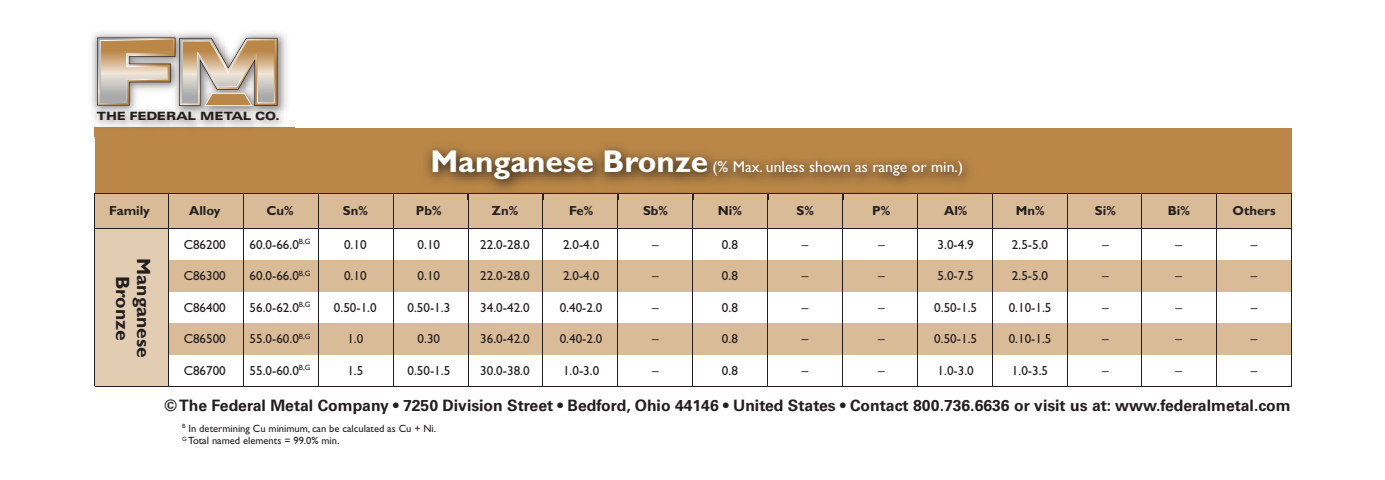
<style>
.page{position:relative;width:1385px;height:480px;background:#fff}
.page>*{position:absolute;margin:0;border:0;box-sizing:border-box;transform-origin:0 0}
.t1{font:700 19.25px/21px "Gill Sans";color:#231f20;text-align:center}
.t2{font:700 15.75px "Univers";color:#231f20}
.t3{font:15.75px "Gill Sans";color:#fff}
.t4{font:13.12px "Gill Sans";color:#231f20}
.t5{font:700 13.12px "Gill Sans";color:#231f20}
.t6{font:900 expanded 11.38px "Univers";letter-spacing:-.02em;color:#221e1f}
.t7{font:10.5px/12.6px "Gill Sans";color:#231f20}
.s1{font-weight:700;font-size:31.5px}
</style>
<div class="page">
<div style="left:95px;top:128px;width:1196px;height:71px;background:#ba8748"></div>
<div style="left:166px;top:260px;width:1125px;height:31px;background:#d9bb97"></div>
<div style="left:166px;top:323px;width:1125px;height:31px;background:#d9bb97"></div>
<div style="left:95px;top:228px;width:74px;height:158px;background:#e3cdb2"></div>
<div style="left:95px;top:193px;width:1196px;height:35px;background:#d9bb97"></div>
<hr style="left:168px;top:193px;width:1px;height:193px;background:#231f20">
<hr style="left:243px;top:193px;width:1px;height:193px;background:#231f20">
<hr style="left:318px;top:193px;width:1px;height:193px;background:#231f20">
<hr style="left:393px;top:193px;width:1px;height:193px;background:#231f20">
<hr style="left:468px;top:193px;width:1px;height:193px;background:#231f20">
<hr style="left:542px;top:193px;width:1px;height:193px;background:#231f20">
<hr style="left:617px;top:193px;width:1px;height:193px;background:#231f20">
<hr style="left:692px;top:193px;width:1px;height:193px;background:#231f20">
<hr style="left:767px;top:193px;width:1px;height:193px;background:#231f20">
<hr style="left:842px;top:193px;width:1px;height:193px;background:#231f20">
<hr style="left:917px;top:193px;width:1px;height:193px;background:#231f20">
<hr style="left:991px;top:193px;width:1px;height:193px;background:#231f20">
<hr style="left:1066px;top:193px;width:1px;height:193px;background:#231f20">
<hr style="left:1141px;top:193px;width:1px;height:193px;background:#231f20">
<hr style="left:1216px;top:193px;width:1px;height:193px;background:#231f20">
<hr style="left:95px;top:193px;width:1196px;height:1px;background:#231f20">
<hr style="left:95px;top:385px;width:1196px;height:1px;background:#231f20">
<hr style="left:95px;top:228px;width:1196px;height:1px;background:#231f20">
<hr style="left:94px;top:193px;width:1px;height:193px;background:#231f20">
<hr style="left:1291px;top:193px;width:1px;height:193px;background:#231f20">
<img style="left:416px;top:147px;width:566px;height:52px">
<img style="left:416px;top:193px;width:566px;height:1px">
<img style="left:92px;top:33px;width:202px;height:104px">
<img style="left:95px;top:128px;width:199px;height:9px">
<svg style="left:97px;top:37px;width:180px;height:69px;background:#c6b49e"></svg>
<p class="t6" style="left:97px;top:112px;width:184px">THE FEDERAL METAL CO.</p>
<p class="t3" style="left:430px;top:162px;width:534px"><span class="s1">Manganese Bronze</span> (% Max. unless shown as range or min.)</p>
<p class="t5" style="left:109px;top:206px;width:42px">Family</p>
<p class="t5" style="left:189px;top:206px;width:33px">Alloy</p>
<p class="t5" style="left:266px;top:206px;width:29px">Cu%</p>
<p class="t5" style="left:343px;top:206px;width:27px">Sn%</p>
<p class="t5" style="left:416px;top:206px;width:27px">Pb%</p>
<p class="t5" style="left:492px;top:206px;width:28px">Zn%</p>
<p class="t5" style="left:569px;top:206px;width:26px">Fe%</p>
<p class="t5" style="left:643px;top:206px;width:27px">Sb%</p>
<p class="t5" style="left:718px;top:206px;width:26px">Ni%</p>
<p class="t5" style="left:796px;top:206px;width:19px">S%</p>
<p class="t5" style="left:872px;top:206px;width:20px">P%</p>
<p class="t5" style="left:944px;top:206px;width:25px">Al%</p>
<p class="t5" style="left:1016px;top:206px;width:30px">Mn%</p>
<p class="t5" style="left:1095px;top:206px;width:22px">Si%</p>
<p class="t5" style="left:1168px;top:206px;width:24px">Bi%</p>
<p class="t5" style="left:1232px;top:206px;width:45px">Others</p>
<p class="t4" style="left:184px;top:240px;width:44px">C86200</p>
<p class="t4" style="left:250px;top:240px;width:63px">60.0-66.0<sup>B,G</sup></p>
<p class="t4" style="left:344px;top:240px;width:24px">0.10</p>
<p class="t4" style="left:417px;top:240px;width:24px">0.10</p>
<p class="t4" style="left:480px;top:240px;width:51px">22.0-28.0</p>
<p class="t4" style="left:563px;top:240px;width:38px">2.0-4.0</p>
<p class="t4" style="left:652px;top:240px;width:8px">–</p>
<p class="t4" style="left:722px;top:240px;width:17px">0.8</p>
<p class="t4" style="left:802px;top:240px;width:8px">–</p>
<p class="t4" style="left:878px;top:240px;width:8px">–</p>
<p class="t4" style="left:937px;top:240px;width:38px">3.0-4.9</p>
<p class="t4" style="left:1012px;top:240px;width:38px">2.5-5.0</p>
<p class="t4" style="left:1102px;top:240px;width:8px">–</p>
<p class="t4" style="left:1175px;top:240px;width:8px">–</p>
<p class="t4" style="left:1251px;top:240px;width:8px">–</p>
<p class="t4" style="left:184px;top:271px;width:44px">C86300</p>
<p class="t4" style="left:250px;top:271px;width:63px">60.0-66.0<sup>B,G</sup></p>
<p class="t4" style="left:344px;top:271px;width:24px">0.10</p>
<p class="t4" style="left:417px;top:271px;width:24px">0.10</p>
<p class="t4" style="left:480px;top:271px;width:51px">22.0-28.0</p>
<p class="t4" style="left:563px;top:271px;width:38px">2.0-4.0</p>
<p class="t4" style="left:652px;top:271px;width:8px">–</p>
<p class="t4" style="left:722px;top:271px;width:17px">0.8</p>
<p class="t4" style="left:802px;top:271px;width:8px">–</p>
<p class="t4" style="left:878px;top:271px;width:8px">–</p>
<p class="t4" style="left:937px;top:271px;width:38px">5.0-7.5</p>
<p class="t4" style="left:1012px;top:271px;width:38px">2.5-5.0</p>
<p class="t4" style="left:1102px;top:271px;width:8px">–</p>
<p class="t4" style="left:1175px;top:271px;width:8px">–</p>
<p class="t4" style="left:1251px;top:271px;width:8px">–</p>
<p class="t4" style="left:184px;top:303px;width:44px">C86400</p>
<p class="t4" style="left:250px;top:303px;width:63px">56.0-62.0<sup>B,G</sup></p>
<p class="t4" style="left:334px;top:303px;width:44px">0.50-1.0</p>
<p class="t4" style="left:407px;top:303px;width:44px">0.50-1.3</p>
<p class="t4" style="left:480px;top:303px;width:51px">34.0-42.0</p>
<p class="t4" style="left:560px;top:303px;width:44px">0.40-2.0</p>
<p class="t4" style="left:652px;top:303px;width:8px">–</p>
<p class="t4" style="left:722px;top:303px;width:17px">0.8</p>
<p class="t4" style="left:802px;top:303px;width:8px">–</p>
<p class="t4" style="left:878px;top:303px;width:8px">–</p>
<p class="t4" style="left:934px;top:303px;width:44px">0.50-1.5</p>
<p class="t4" style="left:1008px;top:303px;width:44px">0.10-1.5</p>
<p class="t4" style="left:1102px;top:303px;width:8px">–</p>
<p class="t4" style="left:1175px;top:303px;width:8px">–</p>
<p class="t4" style="left:1251px;top:303px;width:8px">–</p>
<p class="t4" style="left:184px;top:334px;width:44px">C86500</p>
<p class="t4" style="left:250px;top:334px;width:63px">55.0-60.0<sup>B,G</sup></p>
<p class="t4" style="left:347px;top:334px;width:17px">1.0</p>
<p class="t4" style="left:417px;top:334px;width:24px">0.30</p>
<p class="t4" style="left:480px;top:334px;width:51px">36.0-42.0</p>
<p class="t4" style="left:560px;top:334px;width:44px">0.40-2.0</p>
<p class="t4" style="left:652px;top:334px;width:8px">–</p>
<p class="t4" style="left:722px;top:334px;width:17px">0.8</p>
<p class="t4" style="left:802px;top:334px;width:8px">–</p>
<p class="t4" style="left:878px;top:334px;width:8px">–</p>
<p class="t4" style="left:934px;top:334px;width:44px">0.50-1.5</p>
<p class="t4" style="left:1008px;top:334px;width:44px">0.10-1.5</p>
<p class="t4" style="left:1102px;top:334px;width:8px">–</p>
<p class="t4" style="left:1175px;top:334px;width:8px">–</p>
<p class="t4" style="left:1251px;top:334px;width:8px">–</p>
<p class="t4" style="left:184px;top:366px;width:44px">C86700</p>
<p class="t4" style="left:250px;top:366px;width:63px">55.0-60.0<sup>B,G</sup></p>
<p class="t4" style="left:347px;top:366px;width:17px">1.5</p>
<p class="t4" style="left:407px;top:366px;width:44px">0.50-1.5</p>
<p class="t4" style="left:480px;top:366px;width:51px">30.0-38.0</p>
<p class="t4" style="left:563px;top:366px;width:38px">1.0-3.0</p>
<p class="t4" style="left:652px;top:366px;width:8px">–</p>
<p class="t4" style="left:722px;top:366px;width:17px">0.8</p>
<p class="t4" style="left:802px;top:366px;width:8px">–</p>
<p class="t4" style="left:878px;top:366px;width:8px">–</p>
<p class="t4" style="left:937px;top:366px;width:38px">1.0-3.0</p>
<p class="t4" style="left:1012px;top:366px;width:38px">1.0-3.5</p>
<p class="t4" style="left:1102px;top:366px;width:8px">–</p>
<p class="t4" style="left:1175px;top:366px;width:8px">–</p>
<p class="t4" style="left:1251px;top:366px;width:8px">–</p>
<p class="t1" style="left:152px;top:258px;width:101px;rotate:90deg">Manganese<br>Bronze</p>
<p class="t2" style="left:164px;top:399px;width:1128px">© The Federal Metal Company • 7250 Division Street • Bedford, Ohio 44146 • United States • Contact 800.736.6636 or visit us at: www.federalmetal.com</p>
<p class="t7" style="left:182px;top:423px;width:256px"><sup>B</sup> In determining Cu minimum, can be calculated as Cu + Ni.<br><sup>G</sup> Total named elements = 99.0% min.</p>
</div>
